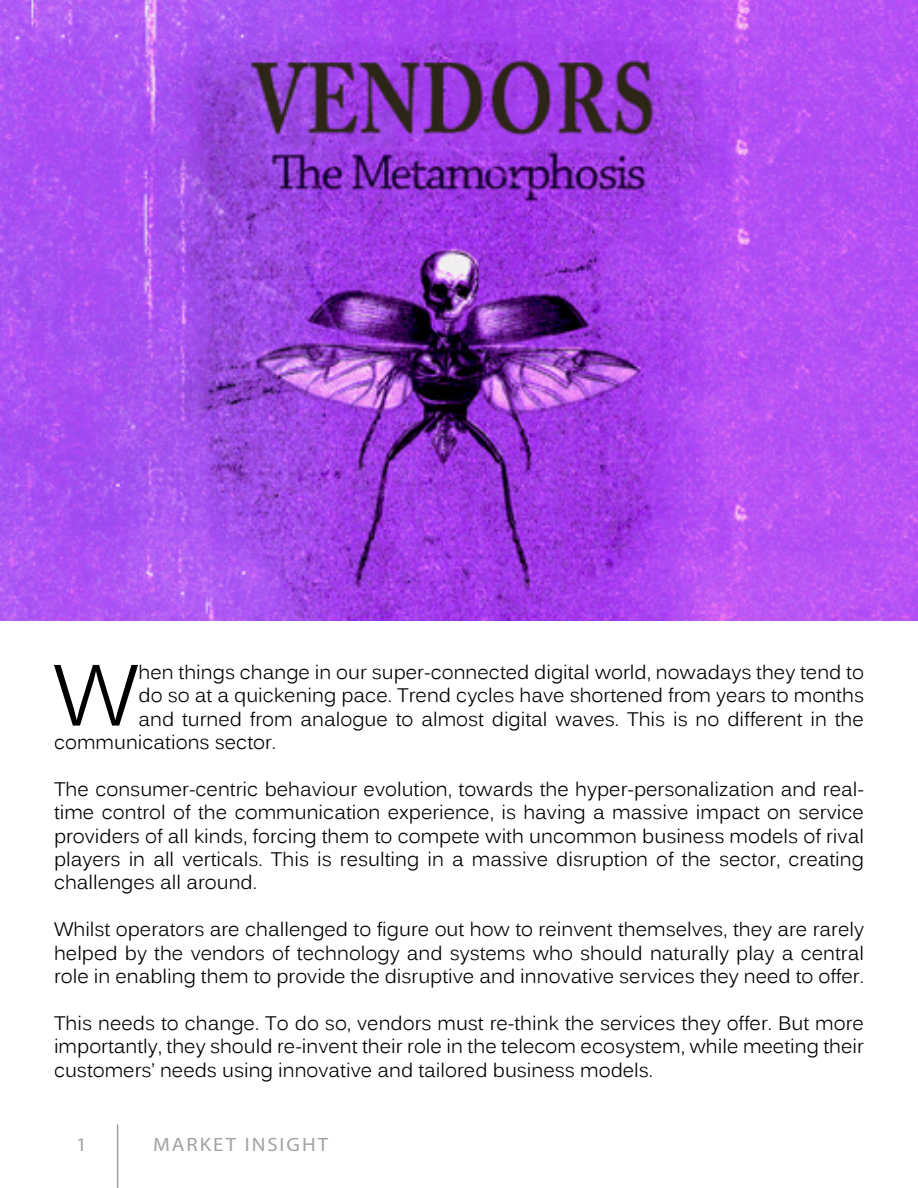
<style>
.page{position:relative;width:918px;height:1188px;background:#fff}
.page>*{position:absolute;margin:0;border:0;box-sizing:border-box;transform-origin:0 0}
.t1{font:85.35px "Kalinga";color:#000}
.t2{font:19.5px/23.4px "Kalinga";color:#000;text-align:justify}
.t3{font:19.35px "Myriad Pro";letter-spacing:.095em;color:#a3a3a3;scale:1.08 1}
</style>
<div class="page">
<hr style="left:117px;top:1124px;width:1px;height:64px;background:#a1a1a1">
<img style="left:0;top:0;width:918px;height:621px">
<h1 class="t1" style="left:53px;top:641px;width:87px">W</h1>
<p class="t2" style="left:139px;top:661px;width:727px">hen things change in our super-connected digital world, nowadays they tend to</p>
<p class="t2" style="left:139px;top:684px;width:727px">do so at a quickening pace. Trend cycles have shortened from years to months</p>
<p class="t2" style="left:139px;top:708px;width:727px">and turned from analogue to almost digital waves. This is no different in the</p>
<p class="t2" style="left:54px;top:731px;width:224px">communications sector.</p>
<p class="t2" style="left:54px;top:778px;width:811px">The consumer-centric behaviour evolution, towards the hyper-personalization and real&shy;time control of the communication experience, is having a massive impact on service providers of all kinds, forcing them to compete with uncommon business models of rival players in all verticals. This is resulting in a massive disruption of the sector, creating challenges all around.</p>
<p class="t2" style="left:54px;top:918px;width:811px">Whilst operators are challenged to figure out how to reinvent themselves, they are rarely helped by the vendors of technology and systems who should naturally play a central role in enabling them to provide the disruptive and innovative services they need to offer.</p>
<p class="t2" style="left:54px;top:1012px;width:811px">This needs to change. To do so, vendors must re-think the services they offer. But more importantly, they should re-invent their role in the telecom ecosystem, while meeting their customers’ needs using innovative and tailored business models.</p>
<p class="t3" style="left:76px;top:1132px;width:11px">1</p>
<p class="t3" style="left:153px;top:1133px;width:164px">MARKET INSIGHT</p>
</div>
